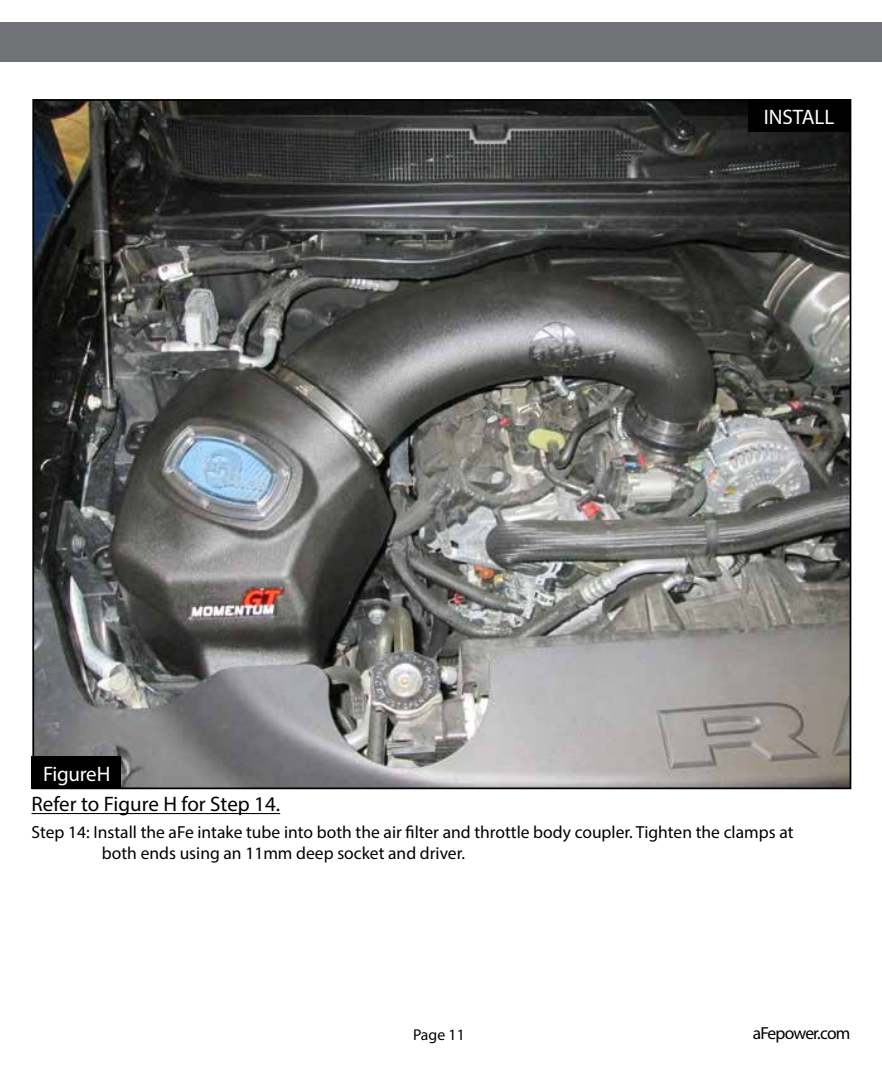
<style>
.page{position:relative;width:882px;height:1071px;background:#fff}
.page>*{position:absolute;margin:0;border:0;box-sizing:border-box;transform-origin:0 0}
.t1{font:21px "Myriad Pro";color:#000}
.t2{font:21px "Myriad Pro";letter-spacing:-.015em;color:#fff}
.t3{font:17.5px/21px "Myriad Pro";color:#000}
.t4{font:17.5px "Myriad Pro";letter-spacing:-.045em;color:#000}
.t5{font:15.75px "Myriad Pro";color:#000}
</style>
<div class="page">
<img style="left:35px;top:102px;width:813px;height:684px">
<div style="left:0;top:23px;width:882px;height:39px;background:#717275"></div>
<div style="left:32px;top:756px;width:89px;height:33px;background:#000"></div>
<hr style="left:32px;top:813px;width:248px;height:1px;background:#000">
<div style="left:748px;top:99px;width:102px;height:33px;background:#000"></div>
<p class="t2" style="left:764px;top:104px;width:72px">INSTALL</p>
<p class="t2" style="left:43px;top:761px;width:69px">Figure H</p>
<p class="t1" style="left:32px;top:791px;width:250px">Refer to Figure H for Step 14.</p>
<p class="t3" style="left:102px;top:821px;width:693px;text-indent:-70px">Step 14: Install the aFe intake tube into both the air filter and throttle body coupler. Tighten the clamps at both ends using an 11mm deep socket and driver.</p>
<p class="t5" style="left:413px;top:1025px;width:53px">Page 11</p>
<p class="t4" style="left:753px;top:1023px;width:99px">aFepower.com</p>
</div>
